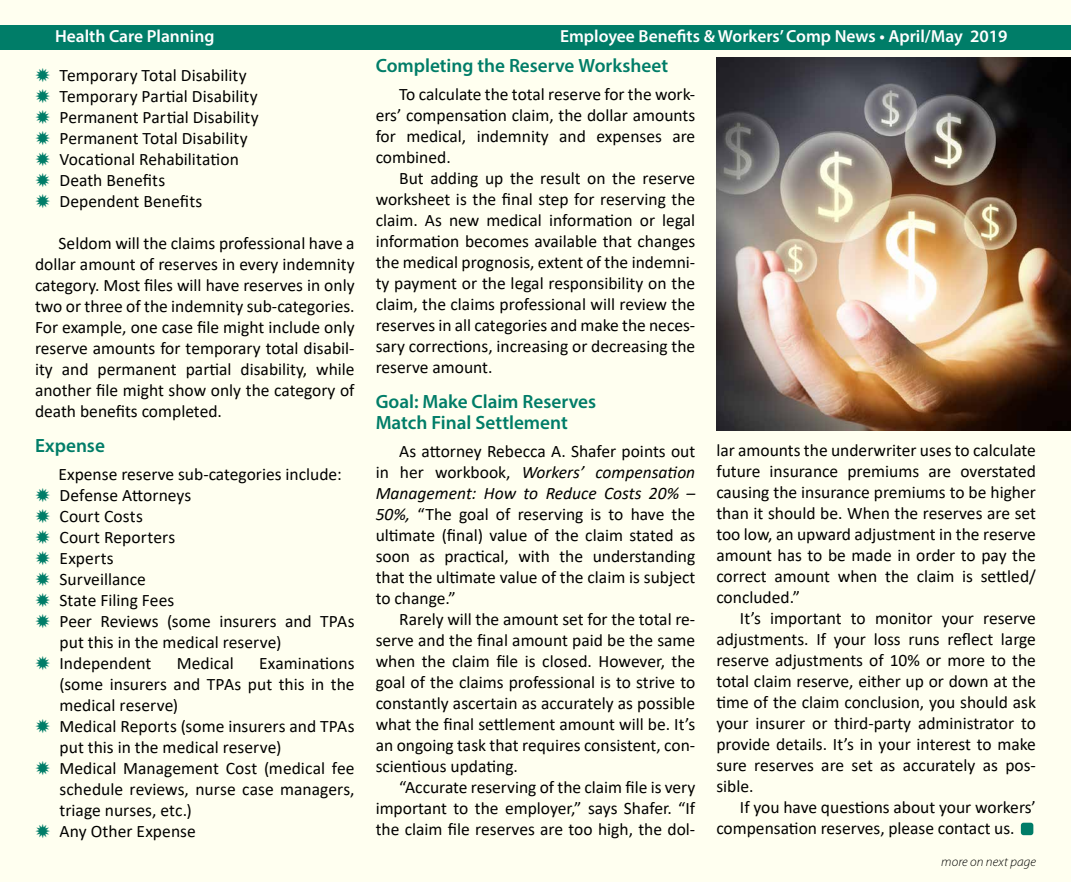
<style>
.page{position:relative;width:1071px;height:882px;background:#fff}
.page>*{position:absolute;margin:0;border:0;box-sizing:border-box;transform-origin:0 0}
.t1{font:600 19.25px/21px "Myriad Pro";color:#007d68}
.t2{font:17.5px/21px "Calibri";color:#000;text-align:justify}
.t3{font:600 17.5px "Myriad Pro";color:#fff}
.t4{font:italic 300 13.12px "Myriad Pro";letter-spacing:.01em;color:#000}
.s1{font-style:italic}
</style>
<div class="page">
<div style="left:1px;top:1px;width:1070px;height:881px;background:#fffff0"></div>
<div style="left:0;top:25px;width:1071px;height:24px;background:#007d68"></div>
<div style="left:1021px;top:823px;width:12px;height:12px;background:#007d68;border-radius:3px"></div>
<img style="left:716px;top:58px;width:355px;height:372px">
<p class="t3" style="left:55px;top:25px;width:161px">Health Care Planning</p>
<p class="t3" style="left:560px;top:25px;width:449px">Employee Benefits &amp; Workers’ Comp News • April/May 2019</p>
<p class="t2" style="left:60px;top:64px;width:201px;text-align:left">Temporary Total Disability<br>Temporary Partial Disability<br>Permanent Partial Disability<br>Permanent Total Disability<br>Vocational Rehabilitation<br>Death Benefits<br>Dependent Benefits</p>
<p class="t2" style="left:35px;top:232px;width:321px;text-indent:24px">Seldom will the claims professional have a dollar amount of reserves in every indemnity category. Most files will have reserves in only two or three of the indemnity sub-categories.<br>For example, one case file might include only reserve amounts for temporary total disabil&shy;ity and permanent partial disability, while another file might show only the category of death benefits completed.</p>
<p class="t1" style="left:35px;top:434px;width:71px">Expense</p>
<p class="t2" style="left:59px;top:463px;width:298px;text-align:left">Expense reserve sub-categories include:<br>Defense Attorneys<br>Court Costs<br>Court Reporters<br>Experts<br>Surveillance<br>State Filing Fees<br>Peer Reviews (some insurers and TPAs put this in the medical reserve)<br>Independent</p>
<p class="t2" style="left:177px;top:652px;width:59px">Medical</p>
<p class="t2" style="left:60px;top:652px;width:297px;text-align:left;text-indent:200px">Examinations (some insurers and TPAs put this in the medical reserve)<br>Medical Reports (some insurers and TPAs put this in the medical reserve)<br>Medical Management Cost (medical fee schedule reviews, nurse case managers, triage nurses, etc.)<br>Any Other Expense</p>
<p class="t1" style="left:376px;top:55px;width:294px">Completing the Reserve Worksheet</p>
<p class="t2" style="left:376px;top:83px;width:321px;text-indent:24px">To calculate the total reserve for the work&shy;ers’ compensation claim, the dollar amounts for medical, indemnity and expenses are combined.</p>
<p class="t2" style="left:376px;top:167px;width:321px;text-indent:24px">But adding up the result on the reserve worksheet is the final step for reserving the claim. As new medical information or legal information becomes available that changes the medical prognosis, extent of the indemni&shy;ty payment or the legal responsibility on the claim, the claims professional will review the reserves in all categories and make the neces&shy;sary corrections, increasing or decreasing the reserve amount.</p>
<p class="t1" style="left:376px;top:391px;width:222px">Goal: Make Claim Reserves<br>Match Final Settlement</p>
<p class="t2" style="left:376px;top:440px;width:321px;text-indent:24px">As attorney Rebecca A. Shafer points out in her workbook, <span class="s1">Workers’ compensation Management: How to Reduce Costs 20% – 50%,</span> “The goal of reserving is to have the ultimate (final) value of the claim stated as soon as practical, with the understanding that the ultimate value of the claim is subject to change.”</p>
<p class="t2" style="left:376px;top:608px;width:321px;text-indent:24px">Rarely will the amount set for the total re&shy;serve and the final amount paid be the same when the claim file is closed. However, the goal of the claims professional is to strive to constantly ascertain as accurately as possible what the final settlement amount will be. It’s an ongoing task that requires consistent, con&shy;scientious updating.</p>
<p class="t2" style="left:376px;top:776px;width:321px;text-indent:24px">“Accurate reserving of the claim file is very important to the employer,” says Shafer. “If the claim file reserves are too high, the dol-</p>
<p class="t2" style="left:716px;top:440px;width:321px">lar amounts the underwriter uses to calculate future insurance premiums are overstated causing the insurance premiums to be higher than it should be. When the reserves are set too low, an upward adjustment in the reserve amount has to be made in order to pay the correct amount when the claim is settled/ concluded.”</p>
<p class="t2" style="left:716px;top:608px;width:321px;text-indent:24px">It’s important to monitor your reserve adjustments. If your loss runs reflect large reserve adjustments of 10% or more to the total claim reserve, either up or down at the time of the claim conclusion, you should ask your insurer or third-party administrator to provide details. It’s in your interest to make sure reserves are set as accurately as pos&shy;sible.</p>
<p class="t2" style="left:716px;top:797px;width:321px;text-indent:24px">If you have questions about your workers’ compensation reserves, please contact us.</p>
<p class="t4" style="left:941px;top:855px;width:96px">more on next page</p>
</div>
